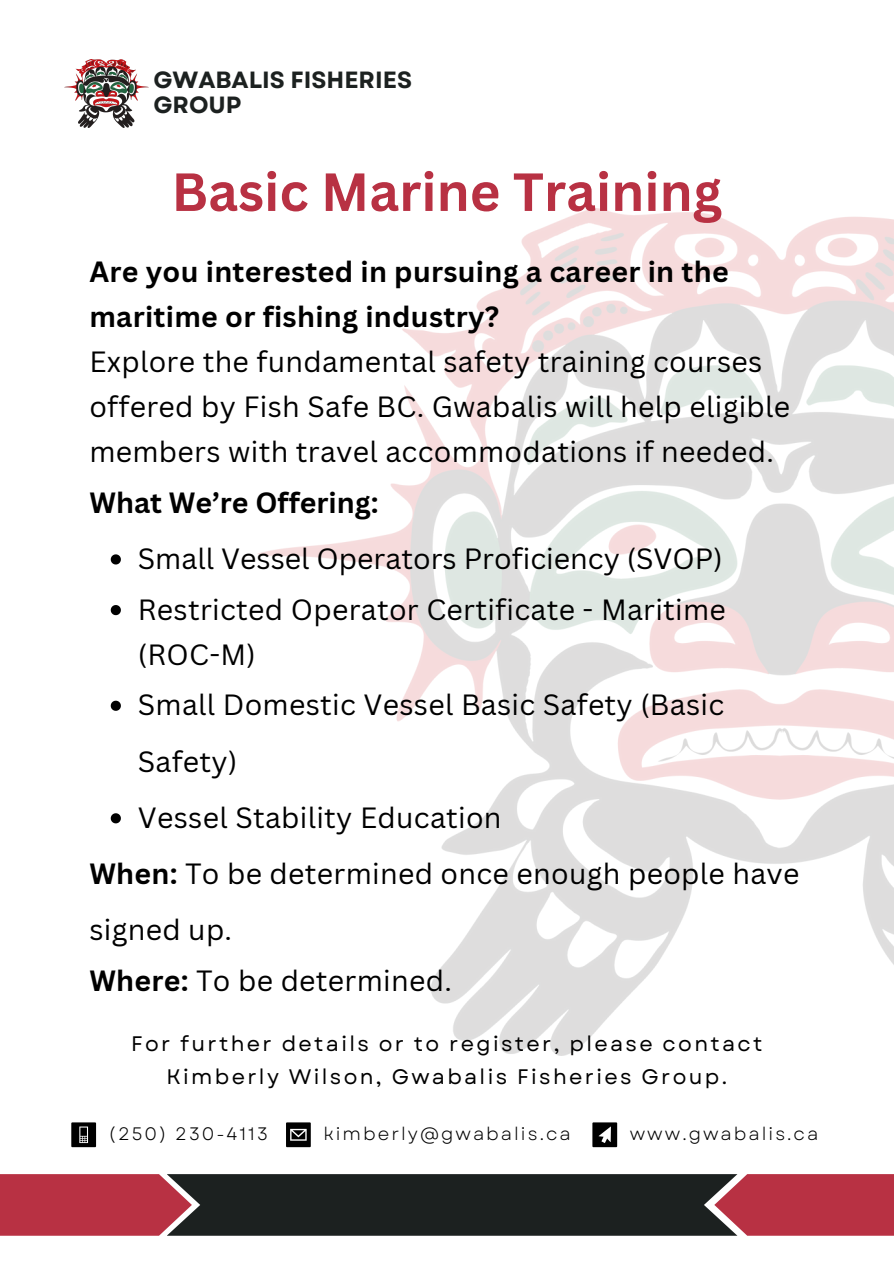
<style>
.page{position:relative;width:894px;height:1264px;background:#fff}
.page>*{position:absolute;margin:0;border:0;box-sizing:border-box;transform-origin:0 0}
.t1{font:700 52.5px "Canva Sans";color:#b83143}
.t2{font:28.5px/45px "Canva Sans";letter-spacing:.01em;color:#000}
.t3{font:700 28.5px "Canva Sans";color:#000}
.t4{font:700 23.4px/25.3px "Garet";color:#1c2120}
.t5{font:21px/32.7px "Garet";letter-spacing:.11em;color:#000;text-align:center}
.t6{font:18px "Garet";letter-spacing:.11em;color:#000}
.s1{font-weight:700}
</style>
<div class="page">
<div style="left:192px;top:1174px;width:522px;height:61px;background:#1c2120"></div>
<div style="left:714px;top:1174px;width:179px;height:61px;background:#b83143"></div>
<div style="left:0;top:1174px;width:192px;height:61px;background:#b83143"></div>
<img style="left:257px;top:208px;width:636px;height:847px">
<div style="left:71px;top:1122px;width:25px;height:25px;background:#000"></div>
<svg style="left:79px;top:1126px;width:9px;height:16px"></svg>
<div style="left:286px;top:1122px;width:25px;height:25px;background:#000"></div>
<svg style="left:290px;top:1128px;width:16px;height:12px"></svg>
<div style="left:592px;top:1122px;width:25px;height:25px;background:#000"></div>
<svg style="left:598px;top:1127px;width:12px;height:15px"></svg>
<img style="left:65px;top:60px;width:84px;height:67px">
<svg style="left:111px;top:554px;width:10px;height:10px"></svg>
<svg style="left:111px;top:605px;width:10px;height:10px"></svg>
<svg style="left:111px;top:700px;width:10px;height:10px"></svg>
<svg style="left:111px;top:813px;width:10px;height:10px"></svg>
<p class="t4" style="left:153px;top:67px;width:260px">GWABALIS FISHERIES<br>GROUP</p>
<p class="t1" style="left:171px;top:155px;width:552px">Basic Marine Training</p>
<p class="t2" style="left:89px;top:248px;width:702px"><span class="s1">Are you interested in pursuing a career in the maritime or fishing industry?<br></span>Explore the fundamental safety training courses offered by Fish Safe BC. Gwabalis will help eligible members with travel accommodations if needed.</p>
<p class="t3" style="left:89px;top:482px;width:290px">What We’re Offering:</p>
<p class="t2" style="left:138px;top:535px;width:586px">Small Vessel Operators Proficiency (SVOP)</p>
<h3 class="t2" style="left:138px;top:586px;width:589px">Restricted Operator Certificate - Maritime (ROC-M)</h3>
<h4 class="t2" style="left:138px;top:676px;width:587px;line-height:56.2px">Small Domestic Vessel Basic Safety (Basic<br>Safety)</h4>
<p class="t2" style="left:138px;top:794px;width:365px">Vessel Stability Education</p>
<h5 class="t2" style="left:89px;top:845px;width:711px;line-height:56.2px"><span class="s1">When:</span> To be determined once enough people have signed up.</h5>
<h5 class="t2" style="left:89px;top:957px;width:364px"><span class="s1">Where:</span> To be determined.</h5>
<p class="t5" style="left:131px;top:1027px;width:633px">For further details or to register, please contact<br>Kimberly Wilson, Gwabalis Fisheries Group.</p>
<h2 class="t6" style="left:109px;top:1120px;width:161px">(250) 230-4113</h2>
<h1 class="t6" style="left:323px;top:1120px;width:249px">kimberly@gwabalis.ca</h1>
<p class="t6" style="left:629px;top:1120px;width:190px">www.gwabalis.ca</p>
</div>
